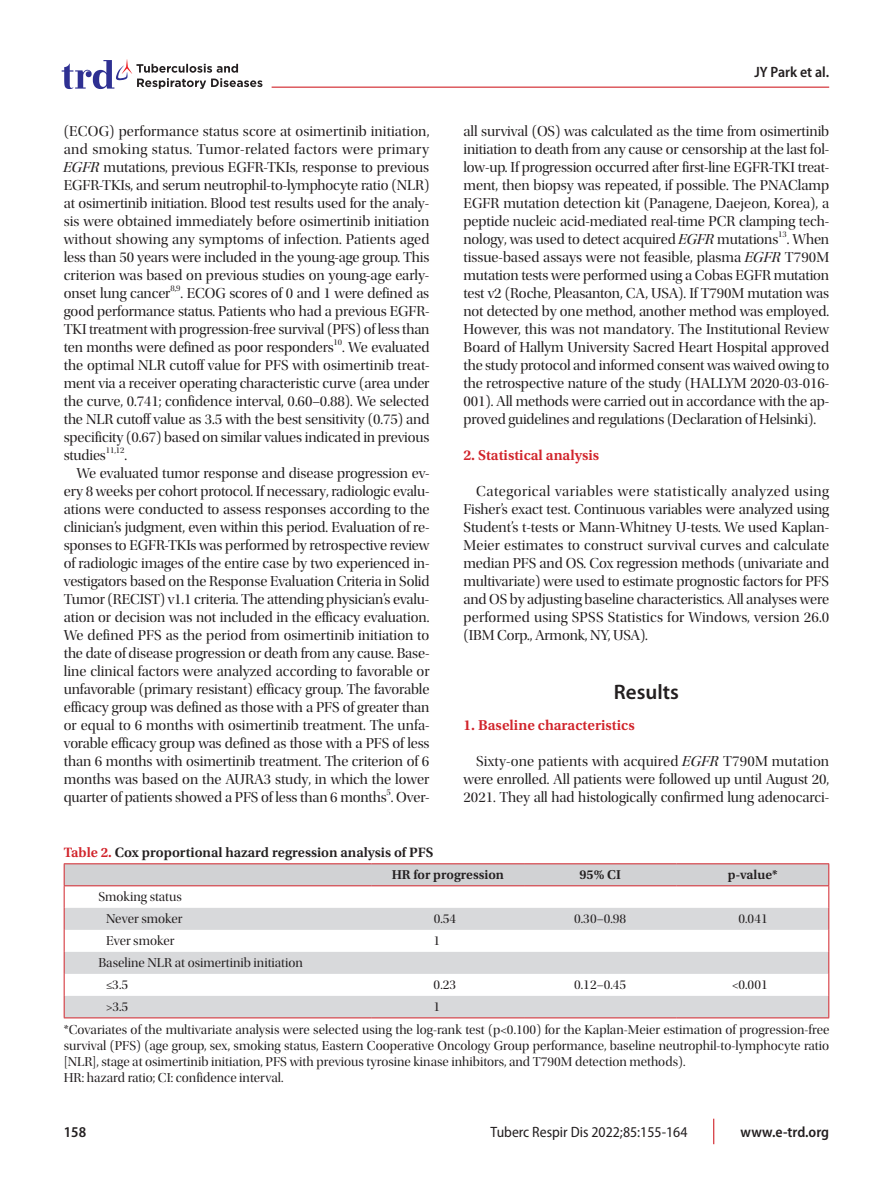
<style>
.page{position:relative;width:893px;height:1191px;background:#fff}
.page>*{position:absolute;margin:0;border:0;box-sizing:border-box;transform-origin:0 0}
.t1{font:600 21px "Myriad Pro";color:#231f20}
.t2{font:15px/18px "Utopia Std Disp";letter-spacing:-.01em;color:#231f20;text-align:justify}
.t3{font:600 15px "Utopia Std";color:#d1232a}
.t4{font:semi-condensed 15px "Myriad Pro";color:#231f20}
.t5{font:600 semi-condensed 15px "Myriad Pro";color:#231f20}
.t6{font:600 14.25px "Utopia Std";color:#231f20}
.t7{font:13.5px/22px "Utopia Std Disp";color:#231f20}
.t8{font:600 13.5px "Utopia Std";color:#231f20}
.t9{font:8.7px "Utopia Std Disp";letter-spacing:-.01em;color:#231f20}
.s1{font-style:italic}
.s2{color:#d1232a}
</style>
<div class="page">
<svg style="left:713px;top:1118px;width:1px;height:26px"></svg>
<hr style="left:272px;top:87px;width:557px;height:1px;background:#d1232a">
<svg style="left:62px;top:59px;width:200px;height:30px"></svg>
<svg style="left:64px;top:864px;width:765px;height:153px"></svg>
<hr style="left:64px;top:1017px;width:308px;height:1px;background:#d1232a">
<hr style="left:372px;top:1017px;width:152px;height:1px;background:#d1232a">
<hr style="left:524px;top:1017px;width:152px;height:1px;background:#d1232a">
<hr style="left:676px;top:1017px;width:153px;height:1px;background:#d1232a">
<hr style="left:64px;top:863px;width:308px;height:1px;background:#d1232a">
<hr style="left:372px;top:863px;width:152px;height:1px;background:#d1232a">
<hr style="left:524px;top:863px;width:152px;height:1px;background:#d1232a">
<hr style="left:676px;top:863px;width:153px;height:1px;background:#d1232a">
<hr style="left:64px;top:885px;width:308px;height:1px;background:#d1232a">
<hr style="left:372px;top:885px;width:152px;height:1px;background:#d1232a">
<hr style="left:524px;top:885px;width:152px;height:1px;background:#d1232a">
<hr style="left:676px;top:885px;width:153px;height:1px;background:#d1232a">
<p class="t2" style="left:62px;top:122px;width:369px">(ECOG) performance status score at osimertinib initiation, and smoking status. Tumor-related factors were primary <span class="s1">EGFR</span> mutations, previous EGFR-TKIs, response to previous EGFR-TKIs, and serum neutrophil-to-lymphocyte ratio (NLR) at osimertinib initiation. Blood test results used for the analy&shy;sis were obtained immediately before osimertinib initiation without showing any symptoms of infection. Patients aged less than 50 years were included in the young-age group. This criterion was based on previous studies on young-age early&shy;onset lung cancer</p>
<p class="t9" style="left:170px;top:283px;width:12px">8,9</p>
<p class="t2" style="left:64px;top:284px;width:367px;text-indent:117px">. ECOG scores of 0 and 1 were defined as good performance status. Patients who had a previous EGFR-TKI treatment with progression-free survival (PFS) of less than ten months were defined as poor responders</p>
<p class="t9" style="left:334px;top:337px;width:10px">10</p>
<p class="t2" style="left:64px;top:338px;width:367px;text-indent:278px">. We evaluated the optimal NLR cutoff value for PFS with osimertinib treat&shy;ment via a receiver operating characteristic curve (area under the curve, 0.741; confidence interval, 0.60–0.88). We selected the NLR cutoff value as 3.5 with the best sensitivity (0.75) and specificity (0.67) based on similar values indicated in previous studies</p>
<p class="t9" style="left:106px;top:445px;width:20px">11,12</p>
<p class="t2" style="left:124px;top:446px;width:4px">.</p>
<p class="t2" style="left:77px;top:464px;width:354px">We evaluated tumor response and disease progression ev-</p>
<p class="t2" style="left:64px;top:482px;width:367px">ery 8 weeks per cohort protocol. If necessary, radiologic evalu-</p>
<p class="t2" style="left:64px;top:500px;width:367px">ations were conducted to assess responses according to the</p>
<p class="t2" style="left:64px;top:518px;width:367px">clinician’s judgment, even within this period. Evaluation of re-</p>
<p class="t2" style="left:64px;top:536px;width:367px">sponses to EGFR-TKIs was performed by retrospective review</p>
<p class="t2" style="left:64px;top:554px;width:367px">of radiologic images of the entire case by two experienced in-</p>
<p class="t2" style="left:64px;top:572px;width:367px">vestigators based on the Response Evaluation Criteria in Solid</p>
<p class="t2" style="left:64px;top:590px;width:367px">Tumor (RECIST) v1.1 criteria. The attending physician’s evalu-</p>
<p class="t2" style="left:64px;top:608px;width:367px">ation or decision was not included in the efficacy evaluation.</p>
<p class="t2" style="left:64px;top:626px;width:367px">We defined PFS as the period from osimertinib initiation to</p>
<p class="t2" style="left:64px;top:644px;width:367px">the date of disease progression or death from any cause. Base-</p>
<p class="t2" style="left:64px;top:662px;width:367px">line clinical factors were analyzed according to favorable or</p>
<p class="t2" style="left:64px;top:680px;width:367px">unfavorable (primary resistant) efficacy group. The favorable</p>
<p class="t2" style="left:64px;top:698px;width:367px">efficacy group was defined as those with a PFS of greater than</p>
<p class="t2" style="left:64px;top:716px;width:367px">or equal to 6 months with osimertinib treatment. The unfa-</p>
<p class="t2" style="left:64px;top:734px;width:367px">vorable efficacy group was defined as those with a PFS of less</p>
<p class="t2" style="left:64px;top:752px;width:367px">than 6 months with osimertinib treatment. The criterion of 6</p>
<p class="t2" style="left:64px;top:770px;width:367px">months was based on the AURA3 study, in which the lower</p>
<p class="t2" style="left:64px;top:788px;width:367px">quarter of patients showed a PFS of less than 6 months . Over-</p>
<p class="t9" style="left:387px;top:787px;width:6px">5</p>
<p class="t5" style="left:754px;top:62px;width:76px">JY Park et al.</p>
<p class="t2" style="left:463px;top:122px;width:367px">all survival (OS) was calculated as the time from osimertinib initiation to death from any cause or censorship at the last fol&shy;low-up. If progression occurred after first-line EGFR-TKI treat&shy;ment, then biopsy was repeated, if possible. The PNAClamp EGFR mutation detection kit (Panagene, Daejeon, Korea), a peptide nucleic acid-mediated real-time PCR clamping tech&shy;nology, was used to detect acquired <span class="s1">EGFR</span> mutations</p>
<p class="t9" style="left:778px;top:229px;width:10px">13</p>
<p class="t2" style="left:463px;top:230px;width:367px;text-indent:323px">. When tissue-based assays were not feasible, plasma <span class="s1">EGFR</span> T790M mutation tests were performed using a Cobas EGFR mutation test v2 (Roche, Pleasanton, CA, USA). If T790M mutation was not detected by one method, another method was employed.<br>However, this was not mandatory. The Institutional Review Board of Hallym University Sacred Heart Hospital approved the study protocol and informed consent was waived owing to the retrospective nature of the study (HALLYM 2020-03-016- 001). All methods were carried out in accordance with the ap&shy;proved guidelines and regulations (Declaration of Helsinki).</p>
<p class="t3" style="left:463px;top:446px;width:137px">2. Statistical analysis</p>
<p class="t2" style="left:463px;top:482px;width:367px;text-indent:13px">Categorical variables were statistically analyzed using Fisher’s exact test. Continuous variables were analyzed using Student’s t-tests or Mann-Whitney U-tests. We used Kaplan-Meier estimates to construct survival curves and calculate median PFS and OS. Cox regression methods (univariate and multivariate) were used to estimate prognostic factors for PFS and OS by adjusting baseline characteristics. All analyses were performed using SPSS Statistics for Windows, version 26.0 (IBM Corp., Armonk, NY, USA).</p>
<h1 class="t1" style="left:614px;top:678px;width:67px">Results</h1>
<p class="t3" style="left:463px;top:716px;width:173px">1. Baseline characteristics</p>
<p class="t2" style="left:463px;top:752px;width:367px;text-indent:13px">Sixty-one patients with acquired <span class="s1">EGFR</span> T790M mutation were enrolled. All patients were followed up until August 20, 2021. They all had histologically confirmed lung adenocarci-</p>
<p class="t6" style="left:64px;top:844px;width:371px"><span class="s2">Table 2.</span> Cox proportional hazard regression analysis of PFS</p>
<p class="t8" style="left:392px;top:867px;width:114px">HR for progression</p>
<p class="t8" style="left:580px;top:867px;width:43px">95% CI</p>
<p class="t8" style="left:728px;top:867px;width:51px">p-value*</p>
<p class="t7" style="left:98px;top:886px;width:86px;text-align:center">Smoking status<br>Never smoker</p>
<p class="t7" style="left:434px;top:908px;width:24px">0.54</p>
<p class="t7" style="left:574px;top:908px;width:54px">0.30–0.98</p>
<p class="t7" style="left:738px;top:908px;width:31px">0.041</p>
<p class="t7" style="left:106px;top:930px;width:70px">Ever smoker</p>
<p class="t7" style="left:434px;top:930px;width:8px">1</p>
<p class="t7" style="left:106px;top:952px;width:198px;text-indent:-8px">Baseline NLR at osimertinib initiation ≤3.5</p>
<p class="t7" style="left:434px;top:974px;width:24px">0.23</p>
<p class="t7" style="left:574px;top:974px;width:54px">0.12–0.45</p>
<p class="t7" style="left:732px;top:974px;width:37px">&lt;0.001</p>
<p class="t7" style="left:64px;top:996px;width:767px;text-indent:370px">1<br>*Covariates of the multivariate analysis were selected using the log-rank test (p&lt;0.100) for the Kaplan-Meier estimation of progression-free</p>
<p class="t7" style="left:64px;top:1037px;width:767px;line-height:16.2px">survival (PFS) (age group, sex, smoking status, Eastern Cooperative Oncology Group performance, baseline neutrophil-to-lymphocyte ratio [NLR], stage at osimertinib initiation, PFS with previous tyrosine kinase inhibitors, and T790M detection methods).<br>HR: hazard ratio; CI: confidence interval.</p>
<p class="t7" style="left:106px;top:996px;width:24px">&gt;3.5</p>
<p class="t5" style="left:64px;top:1122px;width:24px">158</p>
<p class="t4" style="left:491px;top:1122px;width:198px">Tuberc Respir Dis 2022;85:155-164</p>
<p class="t5" style="left:740px;top:1122px;width:90px">www.e-trd.org</p>
</div>
